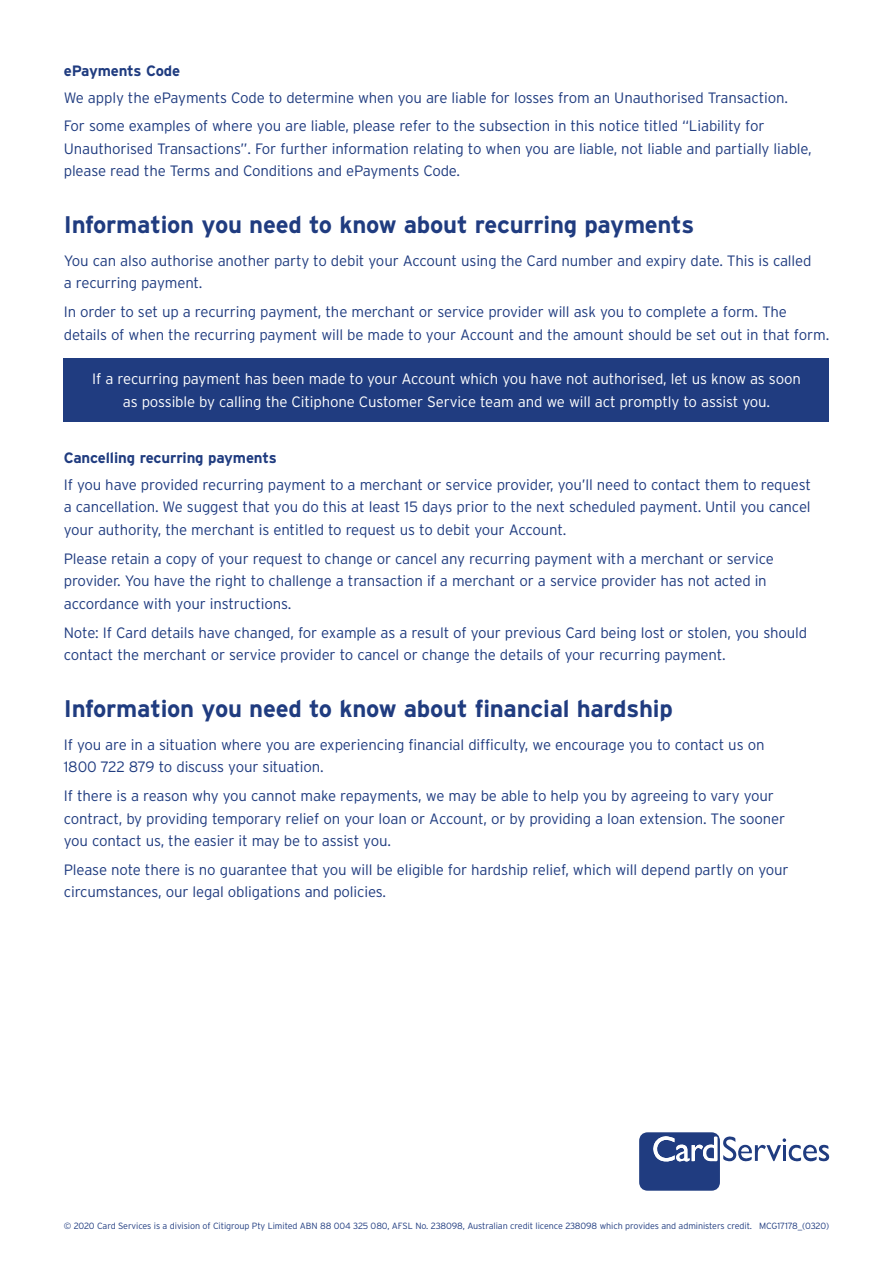
<style>
.page{position:relative;width:893px;height:1263px;background:#fff}
.page>*{position:absolute;margin:0;border:0;box-sizing:border-box;transform-origin:0 0}
.t1{font:700 24px "Interstate";letter-spacing:-.01em;color:#203c80}
.t2{font:300 15px/22.5px "Interstate";letter-spacing:-.01em;color:#203c80}
.t3{font:300 15px/22.5px "Interstate";letter-spacing:-.01em;color:#fff;text-align:center}
.t4{font:700 15px "Interstate";letter-spacing:-.01em;color:#203c80}
.t5{font:300 9px "Interstate";letter-spacing:-.01em;color:#203c80}
</style>
<div class="page">
<div style="left:64px;top:358px;width:765px;height:63px;background:#203c80"></div>
<svg style="left:639px;top:1132px;width:190px;height:59px"></svg>
<p class="t4" style="left:64px;top:61px;width:118px">ePayments Code</p>
<p class="t2" style="left:64px;top:83px;width:726px;line-height:28.8px">We apply the ePayments Code to determine when you are liable for losses from an Unauthorised Transaction.<br>For some examples of where you are liable, please refer to the subsection in this notice titled “Liability for</p>
<p class="t2" style="left:64px;top:137px;width:749px">Unauthorised Transactions”. For further information relating to when you are liable, not liable and partially liable, please read the Terms and Conditions and ePayments Code.</p>
<h1 class="t1" style="left:64px;top:210px;width:632px">Information you need to know about recurring payments</h1>
<p class="t2" style="left:64px;top:249px;width:749px">You can also authorise another party to debit your Account using the Card number and expiry date. This is called a recurring payment.</p>
<p class="t2" style="left:64px;top:301px;width:767px">In order to set up a recurring payment, the merchant or service provider will ask you to complete a form. The details of when the recurring payment will be made to your Account and the amount should be set out in that form.</p>
<p class="t3" style="left:92px;top:368px;width:710px">If a recurring payment has been made to your Account which you have not authorised, let us know as soon as possible by calling the Citiphone Customer Service team and we will act promptly to assist you.</p>
<p class="t4" style="left:64px;top:449px;width:215px">Cancelling recurring payments</p>
<p class="t2" style="left:64px;top:473px;width:749px;text-align:justify">If you have provided recurring payment to a merchant or service provider, you’ll need to contact them to request a cancellation. We suggest that you do this at least 15 days prior to the next scheduled payment. Until you cancel your authority, the merchant is entitled to request us to debit your Account.</p>
<p class="t2" style="left:64px;top:547px;width:712px">Please retain a copy of your request to change or cancel any recurring payment with a merchant or service provider. You have the right to challenge a transaction if a merchant or a service provider has not acted in accordance with your instructions.</p>
<p class="t2" style="left:64px;top:621px;width:745px">Note: If Card details have changed, for example as a result of your previous Card being lost or stolen, you should contact the merchant or service provider to cancel or change the details of your recurring payment.</p>
<h1 class="t1" style="left:64px;top:693px;width:611px">Information you need to know about financial hardship</h1>
<p class="t2" style="left:64px;top:733px;width:702px">If you are in a situation where you are experiencing financial difficulty, we encourage you to contact us on<br>1800 722 879 to discuss your situation.</p>
<p class="t2" style="left:64px;top:784px;width:723px">If there is a reason why you cannot make repayments, we may be able to help you by agreeing to vary your contract, by providing temporary relief on your loan or Account, or by providing a loan extension. The sooner you contact us, the easier it may be to assist you.</p>
<p class="t2" style="left:64px;top:858px;width:726px">Please note there is no guarantee that you will be eligible for hardship relief, which will depend partly on your circumstances, our legal obligations and policies.</p>
<p class="t5" style="left:64px;top:1220px;width:767px">© 2020 Card Services is a division of Citigroup Pty Limited ABN 88 004 325 080, AFSL No. 238098, Australian credit licence 238098 which provides and administers credit. MCG17178_(0320)</p>
</div>
